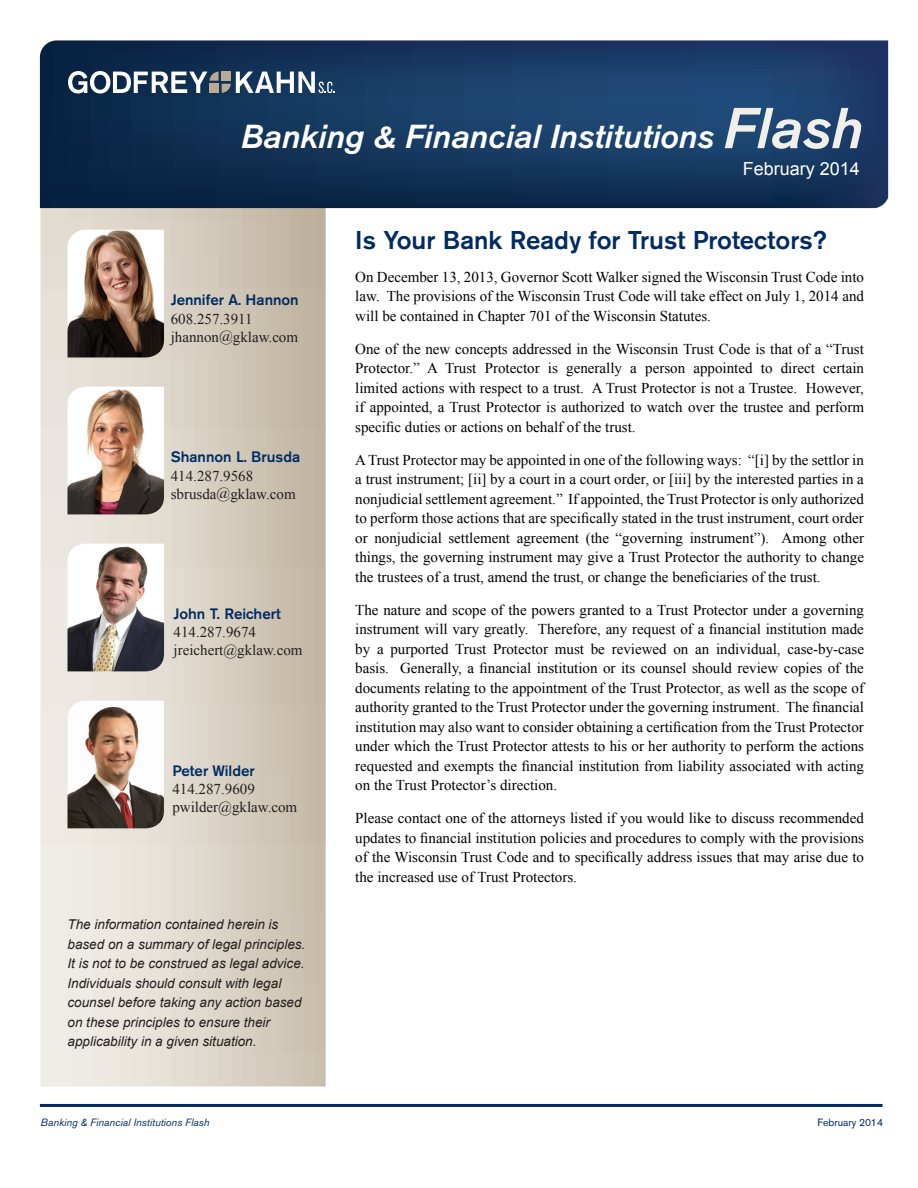
<style>
.page{position:relative;width:918px;height:1188px;background:#fff}
.page>*{position:absolute;margin:0;border:0;box-sizing:border-box;transform-origin:0 0}
.t1{font:italic 500 33px "Akzidenz Grotesk Std";color:#fff}
.t2{font:500 25.5px "Akzidenz Grotesk BE";color:#002c62}
.t3{font:18px "Arial";color:#fff}
.t4{font:15px/19.5px "Times New Roman";color:#000;text-align:justify}
.t5{font:15px/18px "Times New Roman";color:#231f20}
.t6{font:500 15px/19.5px "Akzidenz Grotesk Std";color:#002c62}
.t7{font:italic 13.5px/19.5px "Arial";color:#231f20}
.t8{font:italic 10.5px "Akzidenz Grotesk Std";color:#002c62}
.t9{font:10.5px "Akzidenz Grotesk Std";color:#002c62}
.s1{font-size:57px;color:#f1efea}
.s2{font-family:"Times New Roman";font-weight:400;color:#231f20}
</style>
<div class="page">
<svg style="left:40px;top:208px;width:286px;height:878px;background:#d8d0c3"></svg>
<svg style="left:40px;top:40px;width:848px;height:168px;background:#15355c"></svg>
<hr style="left:40px;top:1104px;width:843px;height:3px;background:#002c62">
<svg style="left:68px;top:71px;width:267px;height:23px"></svg>
<img style="left:68px;top:230px;width:96px;height:127px">
<img style="left:68px;top:387px;width:96px;height:127px">
<img style="left:68px;top:544px;width:96px;height:127px">
<img style="left:68px;top:701px;width:96px;height:127px">
<p class="t1" style="left:241px;top:118px;width:623px">Banking &amp; Financial Institutions <span class="s1">Flash</span></p>
<p class="t3" style="left:743px;top:156px;width:119px">February 2014</p>
<p class="t6" style="left:171px;top:290px;width:129px">Jennifer A. Hannon<br><span class="s2">608.257.3911</span></p>
<p class="t5" style="left:171px;top:328px;width:129px">jhannon@gklaw.com</p>
<p class="t6" style="left:171px;top:446px;width:131px">Shannon L. Brusda<br><span class="s2">414.287.9568</span></p>
<p class="t5" style="left:171px;top:485px;width:126px">sbrusda@gklaw.com</p>
<p class="t6" style="left:174px;top:603px;width:109px">John T. Reichert</p>
<p class="t5" style="left:174px;top:623px;width:84px">414.287.9674</p>
<p class="t5" style="left:174px;top:641px;width:131px">jreichert@gklaw.com</p>
<p class="t6" style="left:172px;top:760px;width:84px">Peter Wilder</p>
<p class="t5" style="left:172px;top:779px;width:126px">414.287.9609 pwilder@gklaw.com</p>
<p class="t7" style="left:68px;top:915px;width:239px">The information contained herein is based on a summary of legal principles.<br>It is not to be construed as legal advice.<br>Individuals should consult with legal counsel before taking any action based on these principles to ensure their applicability in a given situation.</p>
<p class="t2" style="left:355px;top:224px;width:473px">Is Your Bank Ready for Trust Protectors?</p>
<p class="t4" style="left:355px;top:267px;width:510px">On December 13, 2013, Governor Scott Walker signed the Wisconsin Trust Code into law. The provisions of the Wisconsin Trust Code will take effect on July 1, 2014 and will be contained in Chapter 701 of the Wisconsin Statutes.</p>
<p class="t4" style="left:355px;top:339px;width:510px">One of the new concepts addressed in the Wisconsin Trust Code is that of a “Trust Protector.” A Trust Protector is generally a person appointed to direct certain limited actions with respect to a trust. A Trust Protector is not a Trustee. However, if appointed, a Trust Protector is authorized to watch over the trustee and perform specific duties or actions on behalf of the trust.</p>
<p class="t4" style="left:355px;top:450px;width:510px">A Trust Protector may be appointed in one of the following ways: “[i] by the settlor in a trust instrument; [ii] by a court in a court order, or [iii] by the interested parties in a nonjudicial settlement agreement.” If appointed, the Trust Protector is only authorized to perform those actions that are specifically stated in the trust instrument, court order or nonjudicial settlement agreement (the “governing instrument”). Among other things, the governing instrument may give a Trust Protector the authority to change the trustees of a trust, amend the trust, or change the beneficiaries of the trust.</p>
<p class="t4" style="left:355px;top:600px;width:510px">The nature and scope of the powers granted to a Trust Protector under a governing instrument will vary greatly. Therefore, any request of a financial institution made by a purported Trust Protector must be reviewed on an individual, case-by-case basis. Generally, a financial institution or its counsel should review copies of the documents relating to the appointment of the Trust Protector, as well as the scope of authority granted to the Trust Protector under the governing instrument. The financial institution may also want to consider obtaining a certification from the Trust Protector under which the Trust Protector attests to his or her authority to perform the actions requested and exempts the financial institution from liability associated with acting on the Trust Protector’s direction.</p>
<p class="t4" style="left:355px;top:808px;width:510px">Please contact one of the attorneys listed if you would like to discuss recommended updates to financial institution policies and procedures to comply with the provisions of the Wisconsin Trust Code and to specifically address issues that may arise due to the increased use of Trust Protectors.</p>
<p class="t8" style="left:40px;top:1116px;width:170px">Banking &amp; Financial Institutions Flash</p>
<p class="t9" style="left:818px;top:1116px;width:67px">February 2014</p>
</div>
